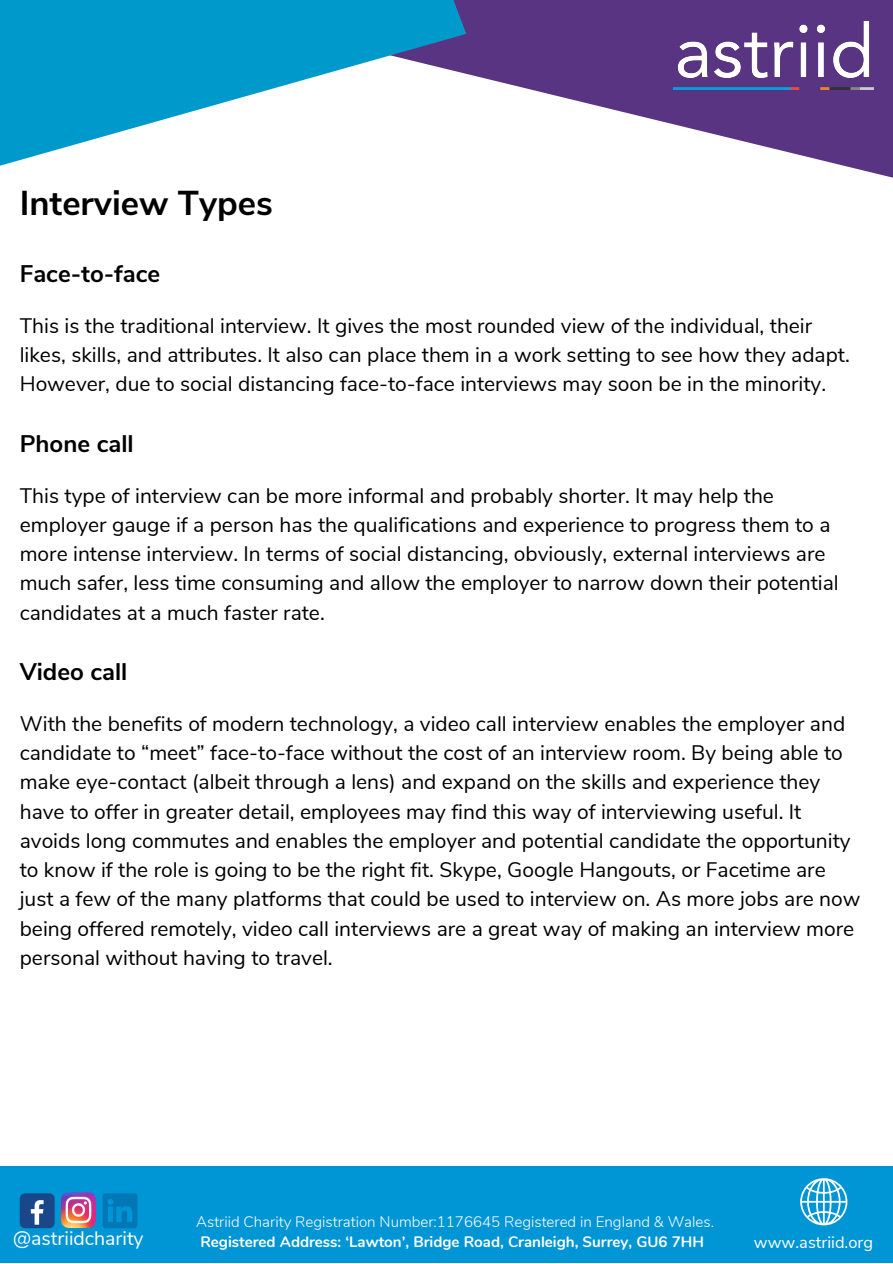
<style>
.page{position:relative;width:893px;height:1264px;background:#fff}
.page>*{position:absolute;margin:0;border:0;box-sizing:border-box;transform-origin:0 0}
.t1{font:700 34.5px "Nunito Sans";color:#000}
.t2{font:700 24px "Nunito Sans";color:#000}
.t3{font:21px/29.2px "Nunito Sans";color:#000}
.t4{font:19.5px "Nunito Sans";color:#fff}
.t5{font:16.5px "Nunito Sans";color:#fff}
.t6{font:300 15.15px "Nunito";color:#fff}
.t7{font:700 15.15px "Nunito";color:#fff}
</style>
<div class="page">
<div style="left:0;top:1166px;width:892px;height:96px;background:#0095d5"></div>
<svg style="left:466px;top:0;width:426px;height:178px;fill:#593482"></svg>
<svg style="left:0;top:0;width:466px;height:166px;fill:#09c"></svg>
<img style="left:673px;top:22px;width:200px;height:67px">
<div style="left:20px;top:1193px;width:35px;height:35px;background:#1a4789;border-radius:5px"></div>
<svg style="left:31px;top:1200px;width:13px;height:24px"></svg>
<img style="left:61px;top:1192px;width:35px;height:35px">
<svg style="left:103px;top:1193px;width:34px;height:35px"></svg>
<svg style="left:800px;top:1178px;width:47px;height:47px"></svg>
<p class="t1" style="left:20px;top:180px;width:255px">Interview Types</p>
<p class="t2" style="left:20px;top:258px;width:142px">Face-to-face</p>
<p class="t3" style="left:20px;top:311px;width:831px">This is the traditional interview. It gives the most rounded view of the individual, their likes, skills, and attributes. It also can place them in a work setting to see how they adapt.<br>However, due to social distancing face-to-face interviews may soon be in the minority.</p>
<p class="t2" style="left:20px;top:427px;width:115px">Phone call</p>
<p class="t3" style="left:20px;top:481px;width:820px">This type of interview can be more informal and probably shorter. It may help the employer gauge if a person has the qualifications and experience to progress them to a more intense interview. In terms of social distancing, obviously, external interviews are much safer, less time consuming and allow the employer to narrow down their potential candidates at a much faster rate.</p>
<p class="t2" style="left:20px;top:656px;width:109px">Video call</p>
<p class="t3" style="left:20px;top:709px;width:842px">With the benefits of modern technology, a video call interview enables the employer and candidate to “meet” face-to-face without the cost of an interview room. By being able to make eye-contact (albeit through a lens) and expand on the skills and experience they have to offer in greater detail, employees may find this way of interviewing useful. It avoids long commutes and enables the employer and potential candidate the opportunity to know if the role is going to be the right fit. Skype, Google Hangouts, or Facetime are just a few of the many platforms that could be used to interview on. As more jobs are now being offered remotely, video call interviews are a great way of making an interview more personal without having to travel.</p>
<p class="t6" style="left:196px;top:1211px;width:519px">Astriid Charity Registration Number:1176645 Registered in England &amp; Wales.</p>
<p class="t4" style="left:13px;top:1225px;width:132px">@astriidcharity</p>
<p class="t7" style="left:200px;top:1231px;width:505px">Registered Address: ‘Lawton’, Bridge Road, Cranleigh, Surrey, GU6 7HH</p>
<p class="t5" style="left:753px;top:1231px;width:121px">www.astriid.org</p>
</div>
